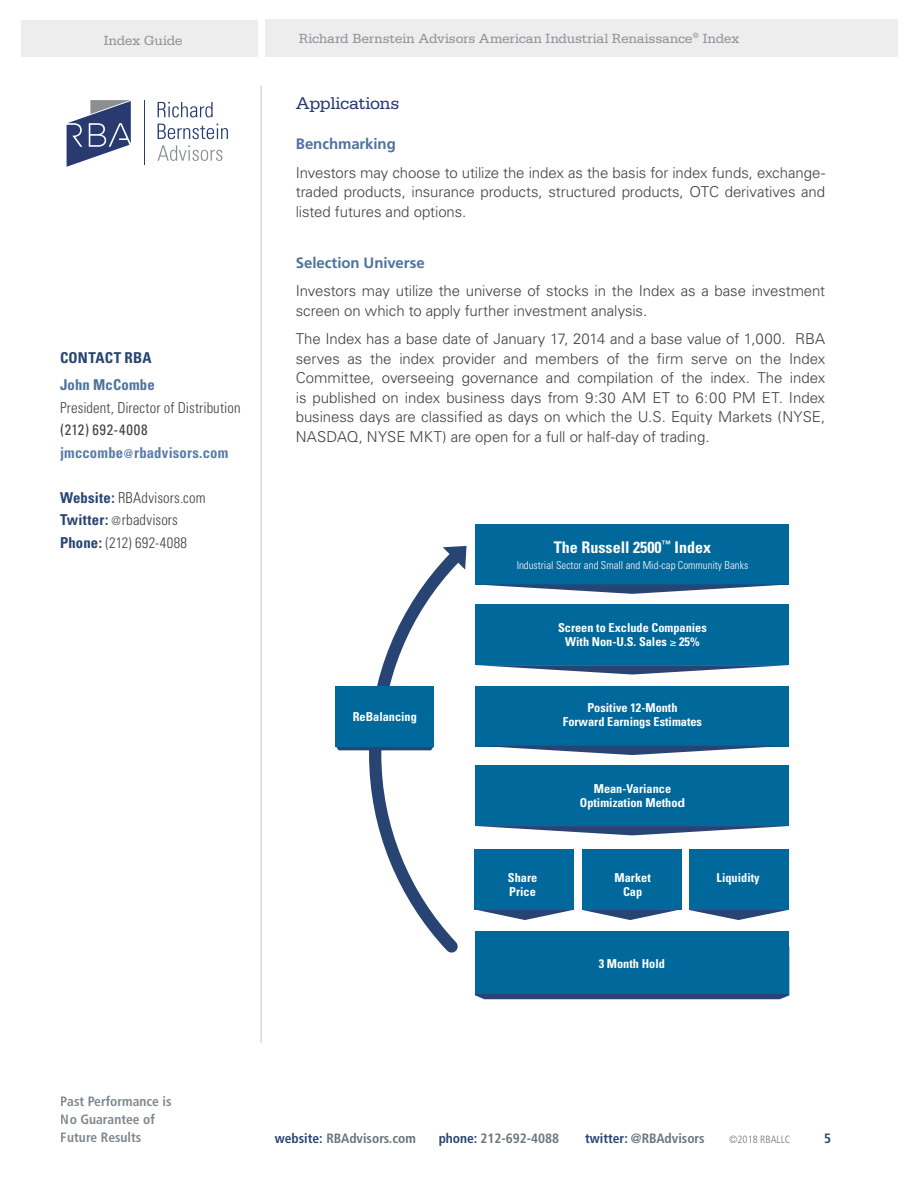
<style>
.page{position:relative;width:918px;height:1188px;background:#fff}
.page>*{position:absolute;margin:0;border:0;box-sizing:border-box;transform-origin:0 0}
.t1{font:18px "Serifa";letter-spacing:-.02em;color:#283a6f}
.t2{font:700 condensed 16.05px "Univers";color:#fff}
.t3{font:300 15px/19.5px "Univers";letter-spacing:-.005em;color:#414042;text-align:justify}
.t4{font:300 condensed 15px/22.5px "Univers";letter-spacing:.01em;color:#414042}
.t5{font:700 condensed 15px/22.5px "Univers";letter-spacing:.01em;color:#5a7da6}
.t6{font:700 15px "Frutiger";letter-spacing:-.005em;color:#4c739e}
.t7{font:700 condensed 15px "Univers";letter-spacing:.015em;color:#4c739e}
.t8{font:700 condensed 15px "Univers";letter-spacing:.015em;color:#274473}
.t9{font:13.95px "Serifa";letter-spacing:-.015em;color:#8e9294}
.t10{font:700 condensed 13.5px/18px "Frutiger";color:#6a747b}
.t11{font:700 condensed 13.5px "Frutiger";color:#274473}
.t12{font:700 condensed 12.3px/13.6px "Univers";color:#fff;text-align:center}
.t13{font:300 condensed 10.95px "Univers";color:#fff}
.t14{font:300 condensed 10.5px "Frutiger";color:#6a747b}
.s1{font-weight:400;color:#414042}
.s2{font-size:12px}
.s3{font-weight:700;color:#274473}
.s4{font-stretch:normal}
.s5{color:#274473}
</style>
<div class="page">
<hr style="left:261px;top:86px;width:1px;height:957px;background:#c7c8ca">
<div style="left:266px;top:20px;width:632px;height:37px;background:#ededee"></div>
<div style="left:22px;top:20px;width:236px;height:37px;background:#ededee"></div>
<svg style="left:67px;top:100px;width:64px;height:67px"></svg>
<svg style="left:158px;top:145px;width:64px;height:16px"></svg>
<hr style="left:144px;top:100px;width:1px;height:65px;background:#283a6f">
<svg style="left:158px;top:102px;width:55px;height:15px"></svg>
<svg style="left:158px;top:124px;width:70px;height:15px"></svg>
<svg style="left:363px;top:545px;width:104px;height:408px"></svg>
<svg style="left:475px;top:947px;width:314px;height:52px;background:#234d7c"></svg>
<div style="left:476px;top:931px;width:313px;height:62px;background:#00689b"></div>
<svg style="left:336px;top:746px;width:98px;height:4px"></svg>
<div style="left:476px;top:524px;width:313px;height:60px;background:#00689b"></div>
<div style="left:476px;top:605px;width:313px;height:60px;background:#00689b"></div>
<div style="left:476px;top:686px;width:313px;height:60px;background:#00689b"></div>
<div style="left:476px;top:766px;width:313px;height:60px;background:#00689b"></div>
<div style="left:474px;top:850px;width:100px;height:60px;background:#00689b"></div>
<div style="left:582px;top:850px;width:100px;height:60px;background:#00689b"></div>
<div style="left:689px;top:850px;width:100px;height:60px;background:#00689b"></div>
<svg style="left:476px;top:584px;width:313px;height:10px"></svg>
<svg style="left:477px;top:665px;width:311px;height:10px"></svg>
<svg style="left:476px;top:746px;width:313px;height:9px"></svg>
<svg style="left:477px;top:826px;width:311px;height:9px"></svg>
<svg style="left:477px;top:910px;width:95px;height:10px"></svg>
<svg style="left:583px;top:910px;width:95px;height:10px"></svg>
<svg style="left:689px;top:910px;width:99px;height:10px"></svg>
<div style="left:336px;top:686px;width:98px;height:60px;background:#00689b"></div>
<svg style="left:443px;top:546px;width:24px;height:24px"></svg>
<p class="t9" style="left:104px;top:32px;width:80px">Index Guide</p>
<p class="t8" style="left:60px;top:349px;width:93px">CONTACT RBA</p>
<p class="t7" style="left:60px;top:376px;width:96px">John McCombe</p>
<p class="t4" style="left:60px;top:396px;width:182px">President, Director of Distribution</p>
<p class="t5" style="left:60px;top:419px;width:170px"><span class="s1">(212) 692-4008 </span>jmccombe<span class="s2">@</span>rbadvisors.com</p>
<p class="t4" style="left:60px;top:486px;width:147px"><span class="s3">Website:</span> RBAdvisors.com<br><span class="s3">Twitter:</span> <span class="s2">@</span>rbadvisors<br><span class="s3">Phone:</span> (212) 692-4088</p>
<p class="t9" style="left:299px;top:31px;width:442px">Richard Bernstein Advisors American Industrial Renaissance<sup>®</sup> Index</p>
<p class="t1" style="left:296px;top:93px;width:105px">Applications</p>
<p class="t6" style="left:296px;top:135px;width:102px">Benchmarking</p>
<p class="t3" style="left:296px;top:163px;width:531px">Investors may choose to utilize the index as the basis for index funds, exchange&shy;traded products, insurance products, structured products, OTC derivatives and listed futures and options.</p>
<p class="t6" style="left:296px;top:254px;width:130px">Selection Universe</p>
<p class="t3" style="left:296px;top:281px;width:531px">Investors may utilize the universe of stocks in the Index as a base investment screen on which to apply further investment analysis.</p>
<p class="t3" style="left:296px;top:329px;width:531px">The Index has a base date of January 17, 2014 and a base value of 1,000. RBA serves as the index provider and members of the firm serve on the Index Committee, overseeing governance and compilation of the index. The index is published on index business days from 9:30 AM ET to 6:00 PM ET. Index business days are classified as days on which the U.S. Equity Markets (NYSE, NASDAQ, NYSE MKT) are open for a full or half-day of trading.</p>
<p class="t2" style="left:554px;top:537px;width:159px">The Russell 2500<sup>™</sup> Index</p>
<p class="t13" style="left:517px;top:559px;width:233px">Industrial Sector and Small and Mid-cap Community Banks</p>
<p class="t12" style="left:353px;top:710px;width:66px">ReBalancing</p>
<p class="t12" style="left:558px;top:621px;width:150px">Screen to Exclude Companies<br>With Non-U.S. Sales ≥ 25%</p>
<p class="t12" style="left:563px;top:701px;width:141px">Positive 12-Month<br>Forward Earnings Estimates</p>
<p class="t12" style="left:580px;top:782px;width:107px">Mean-Variance<br>Optimization Metho<span class="s4">d</span></p>
<p class="t12" style="left:508px;top:871px;width:31px;text-align:left">Share<br>Price</p>
<p class="t12" style="left:615px;top:871px;width:38px">Market<br>Cap</p>
<p class="t12" style="left:717px;top:871px;width:44px">Liquidity</p>
<p class="t12" style="left:599px;top:957px;width:68px">3 Month Hold</p>
<p class="t10" style="left:61px;top:1092px;width:112px">Past Performance is<br>No Guarantee of<br>Future Results</p>
<p class="t10" style="left:275px;top:1129px;width:143px"><span class="s5">website:</span> RBAdvisors.com</p>
<p class="t10" style="left:439px;top:1129px;width:122px"><span class="s5">phone:</span> 212-692-4088</p>
<p class="t10" style="left:585px;top:1129px;width:121px"><span class="s5">twitter:</span> @RBAdvisors</p>
<p class="t14" style="left:729px;top:1133px;width:63px">©2018 RBALLC</p>
<p class="t11" style="left:824px;top:1131px;width:9px">5</p>
</div>
